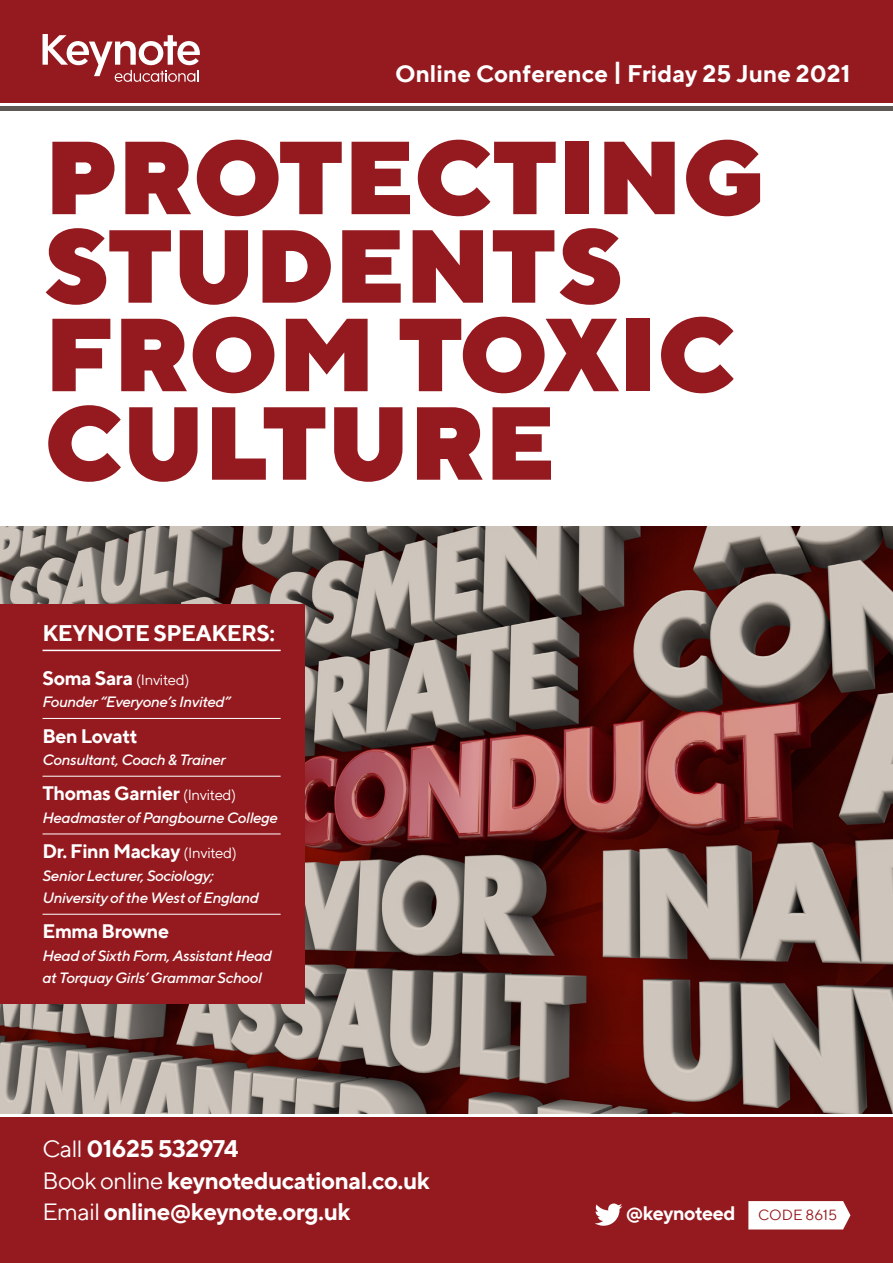
<style>
.page{position:relative;width:893px;height:1263px;background:#fff}
.page>*{position:absolute;margin:0;border:0;box-sizing:border-box;transform-origin:0 0}
.t1{font:900 103.5px/88.5px "TT Norms";color:#951a1f}
.t2{font:700 24px/31.5px "TT Norms";letter-spacing:-.025em;color:#fff}
.t3{font:700 24px "TT Norms";color:#fff}
.t4{font:700 22.5px "TT Norms";letter-spacing:-.025em;color:#fff}
.t5{font:700 19.5px "TT Norms";letter-spacing:-.025em;color:#fff}
.t6{font:italic 500 15px/22.5px "TT Norms";letter-spacing:-.025em;color:#fff}
.t7{font:15px "TT Norms";letter-spacing:-.025em;color:#fff}
.t8{font:15px "TT Norms";color:#951a1f}
.s1{font-weight:700;font-size:19.5px}
.s2{font-weight:400;font-size:15px}
.s3{font-weight:400}
</style>
<div class="page">
<div style="left:0;top:1117px;width:893px;height:146px;background:#951a1f"></div>
<div style="left:0;top:0;width:893px;height:102px;background:#951a1f"></div>
<div style="left:0;top:106px;width:893px;height:5px;background:#5e5955"></div>
<svg style="left:595px;top:1203px;width:27px;height:23px"></svg>
<svg style="left:748px;top:1201px;width:102px;height:28px;background:#faf6f6"></svg>
<svg style="left:43px;top:34px;width:157px;height:48px"></svg>
<img style="left:0;top:526px;width:893px;height:587px">
<div style="left:0;top:604px;width:305px;height:399px;background:#951a1f"></div>
<hr style="left:43px;top:650px;width:238px;height:1px;background:#fff">
<hr style="left:43px;top:718px;width:238px;height:1px;background:#fff">
<hr style="left:43px;top:776px;width:238px;height:1px;background:#fff">
<hr style="left:43px;top:833px;width:238px;height:1px;background:#fff">
<hr style="left:43px;top:914px;width:238px;height:1px;background:#fff">
<p class="t3" style="left:395px;top:58px;width:457px">Online Conference | Friday 25 June 2021</p>
<p class="t1" style="left:45px;top:131px;width:723px">PROTECTING<br>STUDENTS<br>FROM TOXIC<br>CULTURE</p>
<p class="t4" style="left:43px;top:619px;width:234px">KEYNOTE SPEAKERS:</p>
<p class="t7" style="left:43px;top:670px;width:148px"><span class="s1">Soma Sara</span> (Invited)</p>
<p class="t6" style="left:43px;top:691px;width:189px">Founder “Everyone’s Invited”</p>
<p class="t5" style="left:43px;top:723px;width:97px">Ben Lovatt</p>
<p class="t6" style="left:43px;top:748px;width:185px">Consultant, Coach &amp; Trainer</p>
<p class="t5" style="left:43px;top:781px;width:195px">Thomas Garnier <span class="s2">(Invited)</span></p>
<p class="t6" style="left:43px;top:806px;width:237px">Headmaster of Pangbourne College</p>
<p class="t5" style="left:43px;top:839px;width:196px">Dr. Finn Mackay <span class="s2">(Invited)</span></p>
<p class="t6" style="left:43px;top:864px;width:218px">Senior Lecturer, Sociology;<br>University of the West of England</p>
<p class="t5" style="left:43px;top:919px;width:128px">Emma Browne</p>
<p class="t6" style="left:43px;top:944px;width:231px">Head of Sixth Form, Assistant Head at Torquay Girls’ Grammar School</p>
<p class="t2" style="left:43px;top:1133px;width:389px"><span class="s3">Call</span> 01625 532974<br><span class="s3">Book online</span> keynoteducational.co.uk</p>
<p class="t2" style="left:43px;top:1196px;width:310px"><span class="s3">Email</span> online@keynote.org.uk</p>
<p class="t5" style="left:626px;top:1201px;width:111px">@keynoteed</p>
<p class="t8" style="left:758px;top:1206px;width:81px">CODE 8615</p>
</div>
